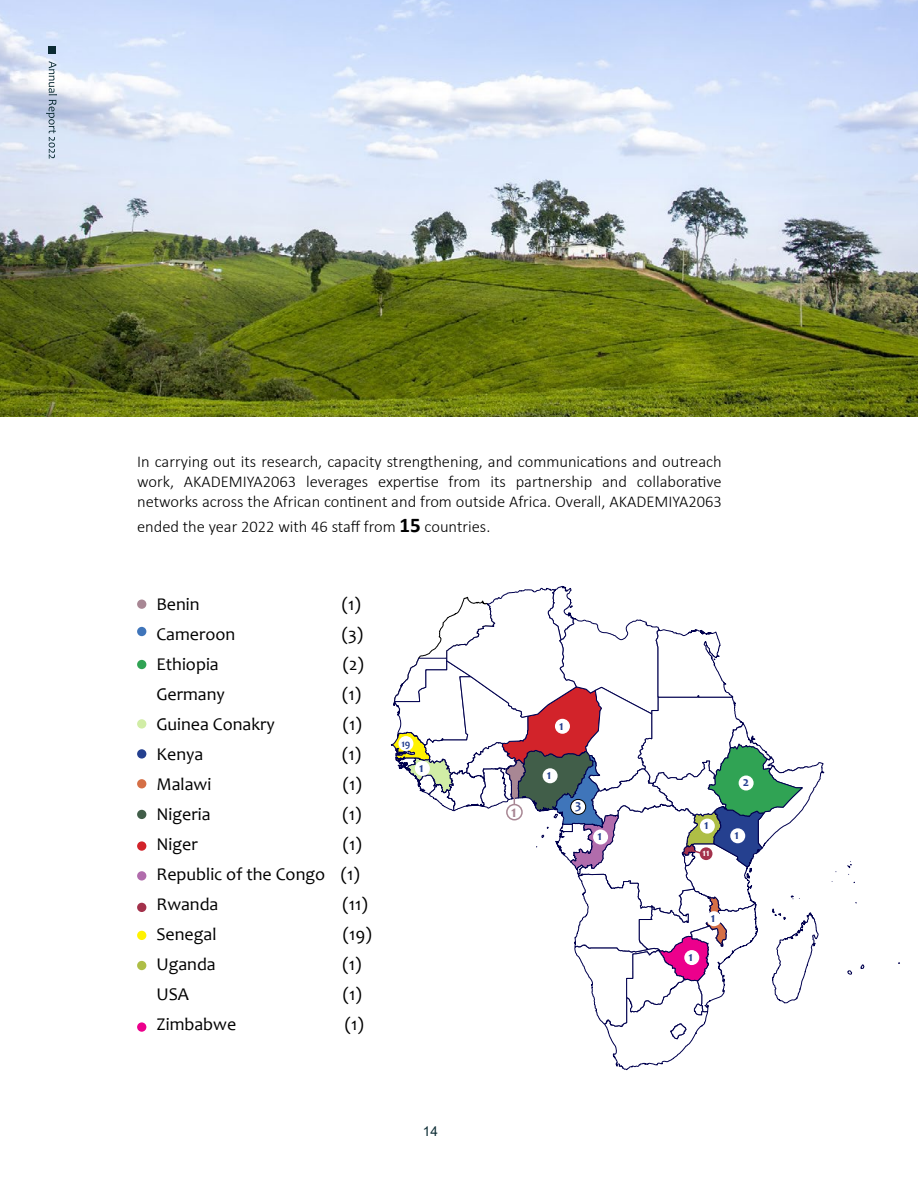
<style>
.page{position:relative;width:918px;height:1188px;background:#fff}
.page>*{position:absolute;margin:0;border:0;box-sizing:border-box;transform-origin:0 0}
.t1{font:18px/30px "Candara";color:#000;text-align:justify}
.t2{font:300 16.5px/19.8px "Calibri";color:#000;text-align:justify}
.t3{font:700 16.35px "Candara";color:#a88794}
.t4{font:13.5px "Arial";color:#0b2b33}
.t5{font:700 13.35px "Candara";color:#25408f}
.t6{font:700 10.5px "Candara";color:#25408f}
.t7{font:700 10.2px "Candara";color:#fff}
.s1{font-weight:700;font-size:21px}
</style>
<div class="page">
<img style="left:0;top:0;width:918px;height:416px">
<svg style="left:391px;top:586px;width:509px;height:484px"></svg>
<div style="left:700px;top:847px;width:12px;height:13px;background:#a3314b;border-radius:50%"></div>
<div style="left:137px;top:600px;width:9px;height:9px;background:#a88794;border-radius:50%"></div>
<div style="left:137px;top:627px;width:9px;height:9px;background:#3f75ba;border-radius:50%"></div>
<div style="left:137px;top:660px;width:9px;height:9px;background:#30a354;border-radius:50%"></div>
<div style="left:137px;top:719px;width:9px;height:10px;background:#d1eda6;border-radius:50%"></div>
<div style="left:137px;top:749px;width:9px;height:10px;background:#25408f;border-radius:50%"></div>
<div style="left:137px;top:841px;width:9px;height:10px;background:#d2232a;border-radius:50%"></div>
<div style="left:137px;top:931px;width:9px;height:9px;background:#fff200;border-radius:50%"></div>
<div style="left:137px;top:1022px;width:9px;height:10px;background:#ec008c;border-radius:50%"></div>
<div style="left:137px;top:903px;width:9px;height:9px;background:#a3314b;border-radius:50%"></div>
<div style="left:137px;top:961px;width:9px;height:9px;background:#aebe46;border-radius:50%"></div>
<div style="left:137px;top:779px;width:9px;height:9px;background:#d56f46;border-radius:50%"></div>
<div style="left:137px;top:810px;width:9px;height:9px;background:#415e49;border-radius:50%"></div>
<div style="left:137px;top:871px;width:9px;height:10px;background:#b16cac;border-radius:50%"></div>
<svg style="left:46px;top:61px;width:11px;height:98px"></svg>
<div style="left:48px;top:47px;width:7px;height:7px;background:#0b2b33"></div>
<p class="t2" style="left:137px;top:452px;width:586px">In carrying out its research, capacity strengthening, and communications and outreach work, AKADEMIYA2063 leverages expertise from its partnership and collaborative networks across the African continent and from outside Africa. Overall, AKADEMIYA2063</p>
<p class="t2" style="left:137px;top:516px;width:355px">ended the year 2022 with 46 staff from <span class="s1">15</span> countries.</p>
<p class="t1" style="left:156px;top:589px;width:45px">Benin</p>
<p class="t1" style="left:342px;top:589px;width:21px">(1)</p>
<p class="t1" style="left:156px;top:619px;width:80px">Cameroon</p>
<p class="t1" style="left:342px;top:619px;width:23px">(3)</p>
<p class="t1" style="left:156px;top:649px;width:64px">Ethiopia</p>
<p class="t1" style="left:343px;top:649px;width:23px">(2)</p>
<p class="t1" style="left:156px;top:679px;width:70px">Germany</p>
<p class="t1" style="left:342px;top:679px;width:21px">(1)</p>
<p class="t1" style="left:156px;top:709px;width:120px">Guinea Conakry</p>
<p class="t1" style="left:343px;top:709px;width:21px">(1)</p>
<p class="t1" style="left:156px;top:739px;width:48px">Kenya</p>
<p class="t1" style="left:342px;top:739px;width:21px">(1)</p>
<p class="t1" style="left:156px;top:769px;width:56px">Malawi</p>
<p class="t1" style="left:343px;top:769px;width:21px">(1)</p>
<p class="t1" style="left:156px;top:799px;width:56px">Nigeria</p>
<p class="t1" style="left:343px;top:799px;width:21px">(1)</p>
<p class="t1" style="left:156px;top:829px;width:43px">Niger</p>
<p class="t1" style="left:156px;top:829px;width:207px;text-indent:186px">(1)<br>Republic of the Congo (1)<br>Rwanda</p>
<p class="t1" style="left:343px;top:889px;width:27px">(11)</p>
<p class="t1" style="left:156px;top:919px;width:62px">Senegal</p>
<p class="t1" style="left:343px;top:919px;width:30px">(19)</p>
<p class="t1" style="left:156px;top:949px;width:61px">Uganda</p>
<p class="t1" style="left:343px;top:949px;width:21px">(1)</p>
<p class="t1" style="left:156px;top:979px;width:34px">USA</p>
<p class="t1" style="left:343px;top:979px;width:21px">(1)</p>
<p class="t1" style="left:156px;top:1009px;width:81px">Zimbabwe</p>
<p class="t1" style="left:345px;top:1009px;width:21px">(1)</p>
<p class="t6" style="left:401px;top:737px;width:11px">19</p>
<p class="t5" style="left:419px;top:759px;width:6px">1</p>
<p class="t3" style="left:511px;top:801px;width:7px">1</p>
<p class="t5" style="left:559px;top:717px;width:6px">1</p>
<p class="t5" style="left:547px;top:766px;width:6px">1</p>
<p class="t5" style="left:575px;top:796px;width:8px">3</p>
<p class="t5" style="left:597px;top:828px;width:6px">1</p>
<p class="t5" style="left:704px;top:817px;width:6px">1</p>
<p class="t7" style="left:703px;top:846px;width:8px">11</p>
<p class="t5" style="left:743px;top:774px;width:8px">2</p>
<p class="t5" style="left:735px;top:826px;width:6px">1</p>
<p class="t5" style="left:689px;top:948px;width:6px">1</p>
<p class="t5" style="left:711px;top:909px;width:6px">1</p>
<p class="t4" style="left:423px;top:1122px;width:17px">14</p>
</div>
